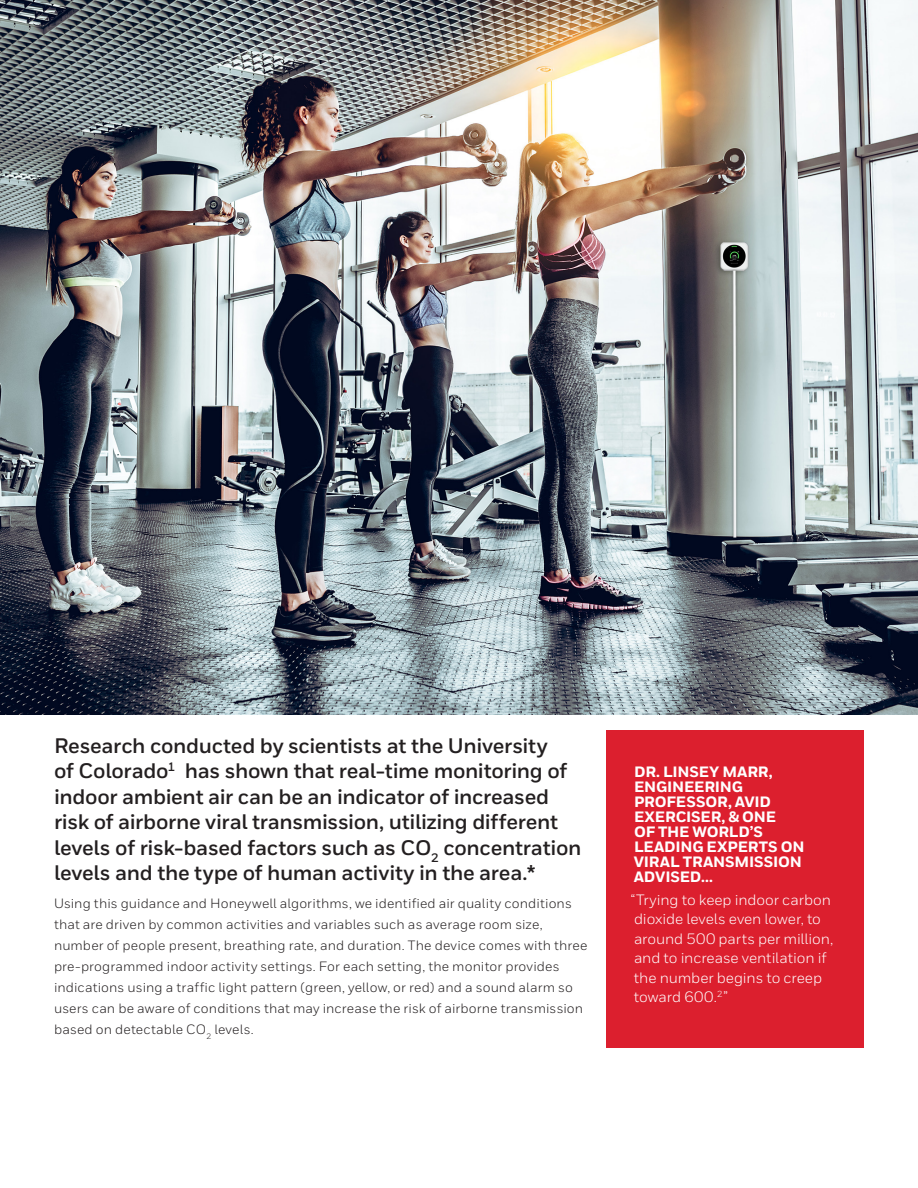
<style>
.page{position:relative;width:918px;height:1188px;background:#fff}
.page>*{position:absolute;margin:0;border:0;box-sizing:border-box;transform-origin:0 0}
.Intro_Body{font:700 21px/25.5px "Honeywell Sans";letter-spacing:-.015em;color:#231f20}
.Cover_Quote__Body{font:15px/19.5px "Honeywell Sans";letter-spacing:-.005em;color:#fff}
.Cover_Quote__Heading{font:800 15px/15px "Honeywell Sans";letter-spacing:-.01em;color:#fff}
.Body__9_13_pt{font:13.5px/21px "Honeywell Sans";letter-spacing:.01em;color:#231f20}
</style>
<div class="page">
<div style="left:606px;top:730px;width:258px;height:318px;background:#dc1f2e"></div>
<img style="left:0;top:0;width:918px;height:714px">
<p class="Intro_Body" style="left:54px;top:733px;width:529px">Research conducted by scientists at the University<br>of Colorado<sup>1</sup> has shown that real-time monitoring of indoor ambient air can be an indicator of increased risk of airborne viral transmission, utilizing different levels of risk-based factors such as CO<sub>2</sub> concentration levels and the type of human activity in the area.*</p>
<p class="Body__9_13_pt" style="left:54px;top:893px;width:535px">Using this guidance and Honeywell algorithms, we identified air quality conditions that are driven by common activities and variables such as average room size, number of people present, breathing rate, and duration. The device comes with three pre-programmed indoor activity settings. For each setting, the monitor provides indications using a traffic light pattern (green, yellow, or red) and a sound alarm so users can be aware of conditions that may increase the risk of airborne transmission based on detectable CO<sub>2</sub> levels.</p>
<p class="Cover_Quote__Heading" style="left:634px;top:765px;width:172px">DR. LINSEY MARR,<br>ENGINEERING<br>PROFESSOR, AVID<br>EXERCISER, &amp; ONE<br>OF THE WORLD’S<br>LEADING EXPERTS ON<br>VIRAL TRANSMISSION<br>ADVISED...</p>
<p class="Cover_Quote__Body" style="left:631px;top:890px;width:204px">“Trying to keep indoor carbon dioxide levels even lower, to around 500 parts per million, and to increase ventilation if the number begins to creep toward 600.<sup>2</sup>”</p>
</div>
